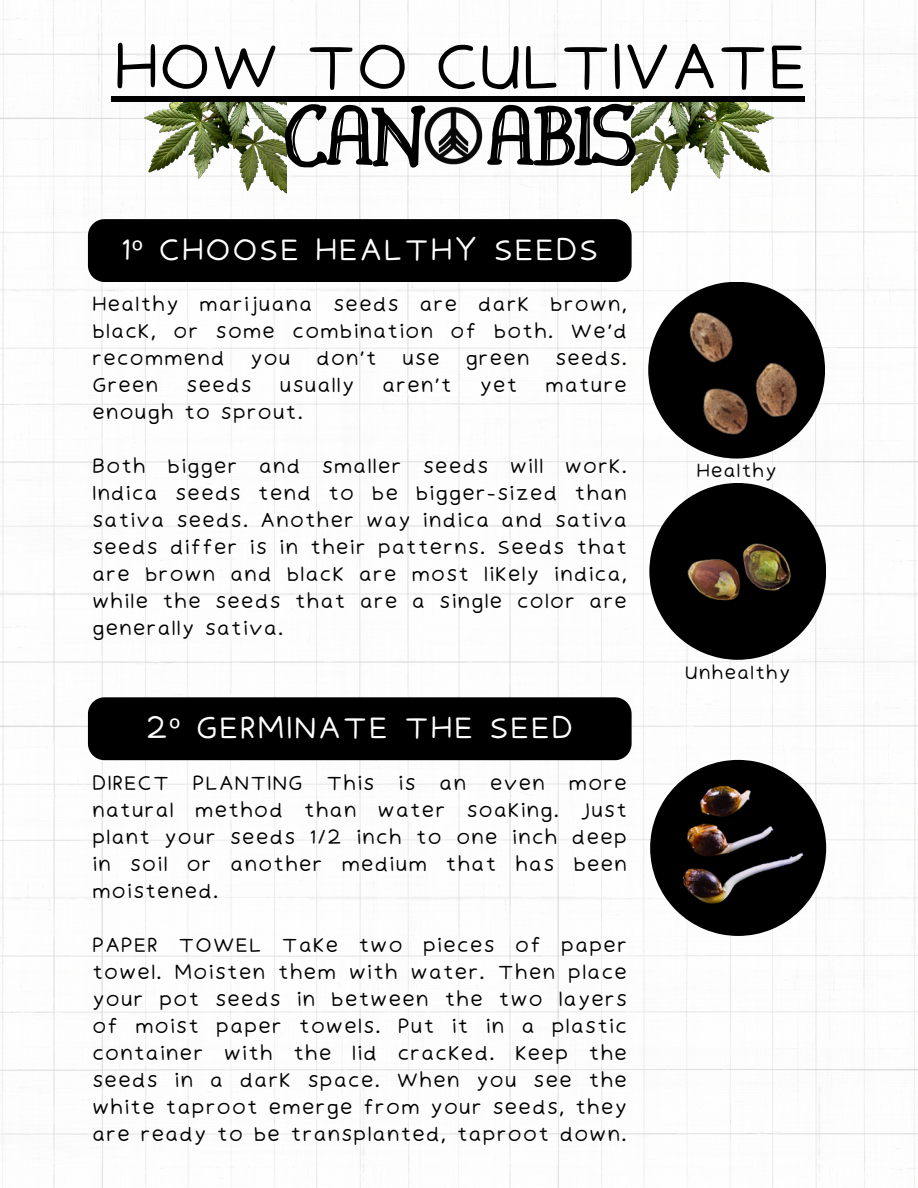
<style>
.page{position:relative;width:918px;height:1188px;background:#fff}
.page>*{position:absolute;margin:0;border:0;box-sizing:border-box;transform-origin:0 0}
.t1{font:90px "Drukaatie Burti";letter-spacing:-.07em;color:#000}
.t2{font:62.55px "Irene Florentina";letter-spacing:-.07em;color:#000}
.t3{font:30px "Irene Florentina";color:#fff}
.t4{font:19.5px/27px "Irene Florentina";color:#000;text-align:justify}
.t5{font:18.15px "Irene Florentina";color:#000}
.s1{font-family:"Noto Sans"}
</style>
<div class="page">
<img style="left:0;top:0;width:918px;height:1188px">
<img style="left:70px;top:102px;width:216px;height:106px">
<img style="left:632px;top:102px;width:215px;height:106px">
<img style="left:425px;top:107px;width:58px;height:58px">
<svg style="left:650px;top:760px;width:176px;height:176px"></svg>
<img style="left:665px;top:775px;width:146px;height:146px">
<svg style="left:648px;top:282px;width:177px;height:177px"></svg>
<img style="left:663px;top:296px;width:147px;height:148px">
<svg style="left:649px;top:483px;width:177px;height:177px"></svg>
<img style="left:664px;top:498px;width:147px;height:147px">
<div style="left:88px;top:219px;width:544px;height:63px;background:#000"></div>
<div style="left:88px;top:697px;width:544px;height:63px;background:#000"></div>
<div style="left:112px;top:96px;width:693px;height:5px;background:#000"></div>
<p class="t2" style="left:112px;top:28px;width:699px">HOW TO CULTIVATE</p>
<h2 class="t1" style="left:282px;top:85px;width:358px">CAN ABIS</h2>
<h3 class="t3" style="left:120px;top:231px;width:480px">1<span class="s1">º</span> CHOOSE HEALTHY SEEDS</h3>
<h1 class="t4" style="left:92px;top:291px;width:537px">Healthy marijuana seeds are dark brown, black, or some combination of both. We’d recommend</h1>
<h1 class="t4" style="left:250px;top:345px;width:43px">you</h1>
<h1 class="t4" style="left:316px;top:345px;width:63px">don’t</h1>
<h1 class="t4" style="left:402px;top:345px;width:40px">use</h1>
<h1 class="t4" style="left:465px;top:345px;width:67px">green</h1>
<h1 class="t4" style="left:555px;top:345px;width:74px">seeds.</h1>
<h1 class="t4" style="left:92px;top:372px;width:69px">Green</h1>
<h1 class="t4" style="left:186px;top:372px;width:68px">seeds</h1>
<h1 class="t4" style="left:279px;top:372px;width:77px">usually</h1>
<h1 class="t4" style="left:382px;top:372px;width:72px">aren’t</h1>
<h1 class="t4" style="left:479px;top:372px;width:40px">yet</h1>
<h1 class="t4" style="left:545px;top:372px;width:84px">mature</h1>
<h1 class="t4" style="left:92px;top:399px;width:213px">enough to sprout.</h1>
<p class="t4" style="left:92px;top:453px;width:537px">Both bigger and smaller seeds will work.<br>Indica seeds tend to be bigger-sized than sativa seeds. Another way indica and sativa seeds differ is in their patterns. Seeds that are brown and black are most likely indica, while the seeds that are a single color are generally sativa.</p>
<p class="t3" style="left:145px;top:709px;width:430px">2<span class="s1">º</span> GERMINATE THE SEED</p>
<p class="t4" style="left:92px;top:769px;width:537px">DIRECT PLANTING This is an even more natural method than water soaking. Just plant your seeds 1/2 inch to one inch deep in soil or another medium that has been moistened.</p>
<p class="t4" style="left:92px;top:931px;width:537px">PAPER TOWEL Take two pieces of paper towel. Moisten them with water. Then place your pot seeds in between the two layers of moist paper towels. Put it in a plastic container with the lid cracked. keep the seeds in a dark space. When you see the white taproot emerge from your seeds, they are ready to be transplanted, taproot down.</p>
<p class="t5" style="left:696px;top:459px;width:83px">Healthy</p>
<p class="t5" style="left:685px;top:661px;width:108px">Unhealthy</p>
</div>
